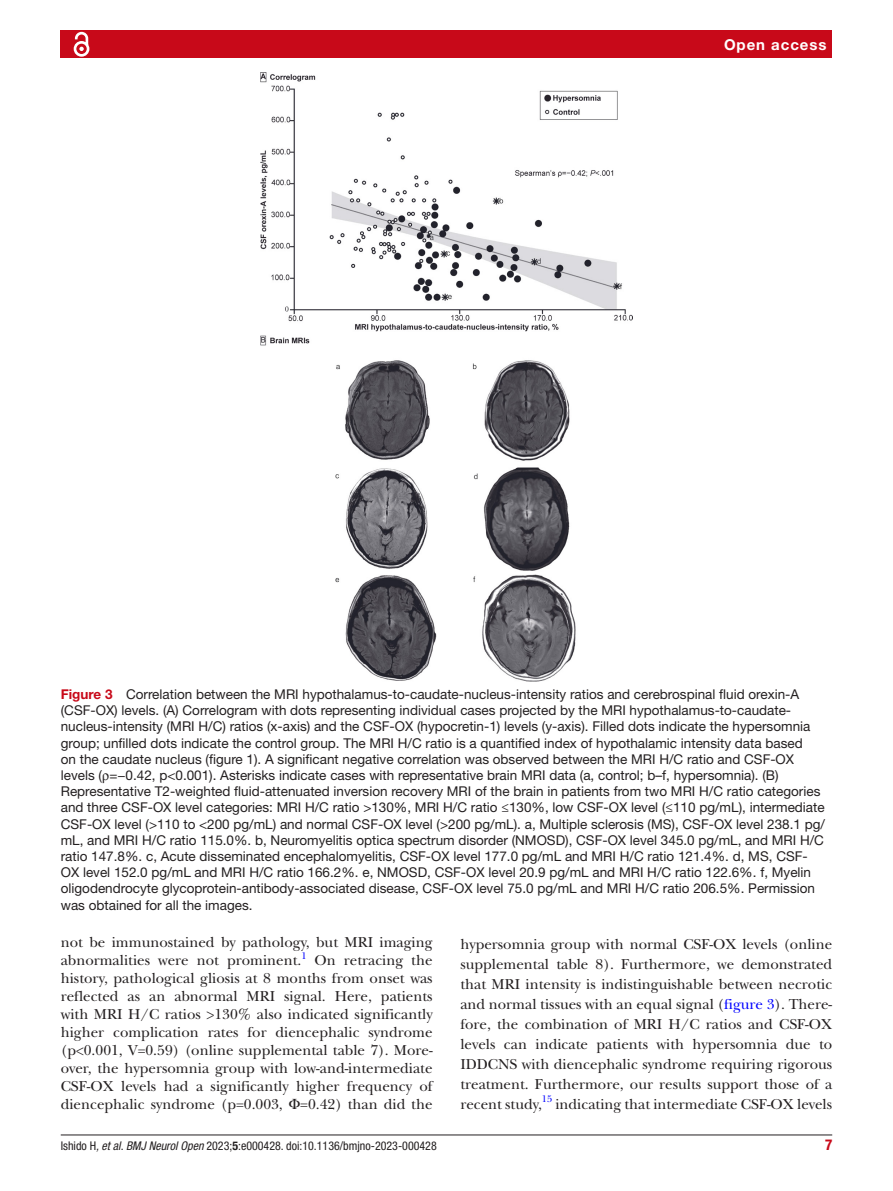
<style>
.page{position:relative;width:893px;height:1191px;background:#fff}
.page>*{position:absolute;margin:0;border:0;box-sizing:border-box;transform-origin:0 0}
.t1{font:15px/18px "New Baskerville";color:#231f20;text-align:justify}
.t2{font:700 15px "Helvetica Neue LT Std";letter-spacing:.065em;color:#fff}
.t3{font:700 condensed 15px "Helvetica Neue LT Std";color:#c80919}
.t4{font:13.5px/16.2px "Helvetica Neue LT Std";color:#231f20}
.t5{font:condensed 12px "Helvetica Neue LT Std";color:#231f20}
.t6{font:9.9px "New Baskerville";color:#00f}
.s1{font-weight:700;color:#c80919}
.s2{color:#00f}
.s3{font-style:italic}
.s4{font-weight:700}
</style>
<div class="page">
<hr style="left:61px;top:1134px;width:771px;height:1px;background:#231f20">
<div style="left:61px;top:31px;width:771px;height:27px;background:#c80919"></div>
<svg style="left:73px;top:31px;width:17px;height:26px"></svg>
<img style="left:261px;top:73px;width:371px;height:608px">
<p class="t2" style="left:724px;top:35px;width:104px">Open access</p>
<p class="t4" style="left:61px;top:686px;width:766px"><span class="s1">Figure 3</span> Correlation between the MRI hypothalamus-to-caudate-nucleus-intensity ratios and cerebrospinal fluid orexin-A (CSF-OX) levels. (A) Correlogram with dots representing individual cases projected by the MRI hypothalamus-to-caudate&shy;nucleus-intensity (MRI H/C) ratios (x-axis) and the CSF-OX (hypocretin-1) levels (y-axis). Filled dots indicate the hypersomnia group; unfilled dots indicate the control group. The MRI H/C ratio is a quantified index of hypothalamic intensity data based<br>on the caudate nucleus (figure 1). A significant negative correlation was observed between the MRI H/C ratio and CSF-OX levels ( =−0.42, p&lt;0.001). Asterisks indicate cases with representative brain MRI data (a, control; b–f, hypersomnia). (B)<br>Representative T2-weighted fluid-attenuated inversion recovery MRI of the brain in patients from two MRI H/C ratio categories and three CSF-OX level categories: MRI H/C ratio &gt;130%, MRI H/C ratio ≤130%, low CSF-OX level (≤110 pg/mL), intermediate CSF-OX level (&gt;110 to &lt;200 pg/mL) and normal CSF-OX level (&gt;200 pg/mL). a, Multiple sclerosis (MS), CSF-OX level 238.1 pg/ mL, and MRI H/C ratio 115.0%. b, Neuromyelitis optica spectrum disorder (NMOSD), CSF-OX level 345.0 pg/mL, and MRI H/C ratio 147.8%. c, Acute disseminated encephalomyelitis, CSF-OX level 177.0 pg/mL and MRI H/C ratio 121.4%. d, MS, CSF-OX level 152.0 pg/mL and MRI H/C ratio 166.2%. e, NMOSD, CSF-OX level 20.9 pg/mL and MRI H/C ratio 122.6%. f, Myelin oligodendrocyte glycoprotein-antibody-associated disease, CSF-OX level 75.0 pg/mL and MRI H/C ratio 206.5%. Permission was obtained for all the images.</p>
<p class="t1" style="left:61px;top:933px;width:373px">not be immunostained by pathology, but MRI imaging abnormalities were not prominent.</p>
<p class="t6" style="left:301px;top:949px;width:7px">1</p>
<p class="t1" style="left:61px;top:951px;width:373px;text-indent:254px">On retracing the history, pathological gliosis at 8 months from onset was reflected as an abnormal MRI signal. Here, patients with MRI H/C ratios &gt;130% also indicated significantly higher complication rates for diencephalic syndrome (p&lt;0.001, V=0.59) (online supplemental table 7). More&shy;over, the hypersomnia group with low-and-intermediate CSF-OX levels had a significantly higher frequency of diencephalic syndrome (p=0.003, =0.42) than did the</p>
<p class="t1" style="left:460px;top:934px;width:373px;line-height:20.1px">hypersomnia group with normal CSF-OX levels (online supplemental table 8). Furthermore, we demonstrated that MRI intensity is indistinguishable between necrotic and normal tissues with an equal signal (<span class="s2">figure 3</span>). There&shy;fore, the combination of MRI H/C ratios and CSF-OX levels can indicate patients with hypersomnia due to IDDCNS with diencephalic syndrome requiring rigorous treatment. Furthermore, our results support those of a recent study,<sup>15</sup> indicating that intermediate CSF-OX levels</p>
<p class="t5" style="left:61px;top:1138px;width:378px">Ishido H<span class="s3">, et al</span>. <span class="s3">BMJ Neurol Open</span> 2023;<span class="s4">5</span>:e000428. doi:10.1136/bmjno-2023-000428</p>
<p class="t3" style="left:825px;top:1135px;width:9px">7</p>
</div>
